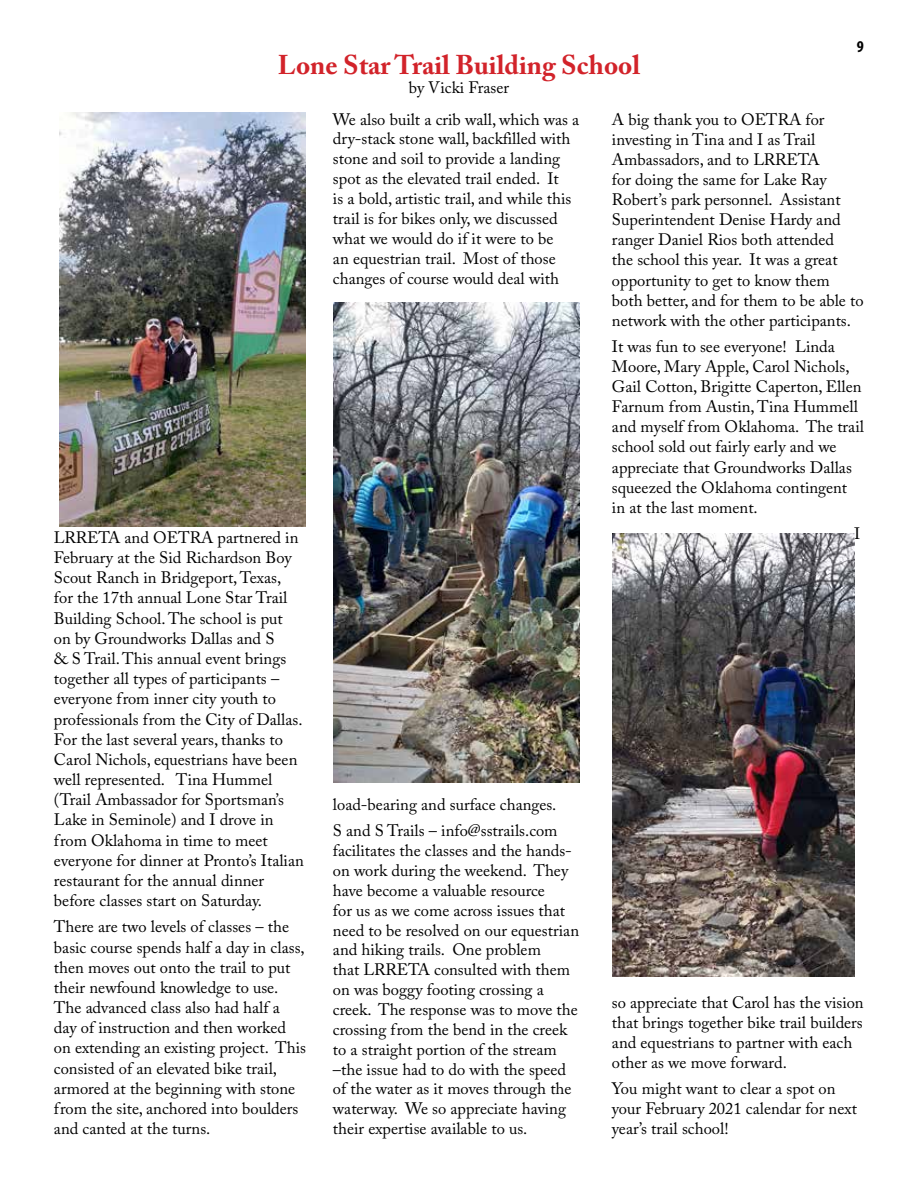
<style>
.page{position:relative;width:918px;height:1188px;background:#fff}
.page>*{position:absolute;margin:0;border:0;box-sizing:border-box;transform-origin:0 0}
.t1{font:700 27px "Adobe Caslon Pro";color:#d2232a}
.t2{font:16.5px/20.2px "Adobe Caslon Pro";color:#000}
.t3{font:700 condensed 16.5px "Myriad Pro";color:#000}
</style>
<div class="page">
<img style="left:612px;top:534px;width:242px;height:442px">
<img style="left:333px;top:302px;width:247px;height:480px">
<img style="left:59px;top:112px;width:247px;height:415px">
<h1 class="t1" style="left:278px;top:49px;width:364px">Lone Star Trail Building School</h1>
<p class="t2" style="left:409px;top:78px;width:102px">by Vicki Fraser</p>
<p class="t3" style="left:857px;top:36px;width:9px">9</p>
<p class="t2" style="left:333px;top:109px;width:248px;line-height:19.8px">We also built a crib wall, which was a dry-stack stone wall, backfilled with stone and soil to provide a landing spot as the elevated trail ended. It<br>is a bold, artistic trail, and while this trail is for bikes only, we discussed what we would do if it were to be<br>an equestrian trail. Most of those changes of course would deal with</p>
<p class="t2" style="left:54px;top:527px;width:251px">LRRETA and OETRA partnered in February at the Sid Richardson Boy Scout Ranch in Bridgeport, Texas, for the 17th annual Lone Star Trail Building School. The school is put<br>on by Groundworks Dallas and S<br>&amp; S Trail. This annual event brings together all types of participants – everyone from inner city youth to professionals from the City of Dallas.<br>For the last several years, thanks to Carol Nichols, equestrians have been well represented. Tina Hummel (Trail Ambassador for Sportsman’s Lake in Seminole) and I drove in from Oklahoma in time to meet everyone for dinner at Pronto’s Italian restaurant for the annual dinner before classes start on Saturday.</p>
<p class="t2" style="left:54px;top:917px;width:254px">There are two levels of classes – the basic course spends half a day in class, then moves out onto the trail to put their newfound knowledge to use.<br>The advanced class also had half a day of instruction and then worked on extending an existing project. This consisted of an elevated bike trail, armored at the beginning with stone from the site, anchored into boulders and canted at the turns.</p>
<p class="t2" style="left:333px;top:792px;width:226px;line-height:25.8px">load-bearing and surface changes.<br>S and S Trails – info@sstrails.com</p>
<p class="t2" style="left:333px;top:841px;width:248px;line-height:19.8px">facilitates the classes and the hands&shy;on work during the weekend. They have become a valuable resource<br>for us as we come across issues that need to be resolved on our equestrian and hiking trails. One problem<br>that LRRETA consulted with them on was boggy footing crossing a creek. The response was to move the crossing from the bend in the creek to a straight portion of the stream –the issue had to do with the speed of the water as it moves through the waterway. We so appreciate having their expertise available to us.</p>
<p class="t2" style="left:612px;top:109px;width:253px">A big thank you to OETRA for investing in Tina and I as Trail<br>Ambassadors, and to LRRETA<br>for doing the same for Lake Ray<br>Robert’s park personnel. Assistant<br>Superintendent Denise Hardy and ranger Daniel Rios both attended<br>the school this year. It was a great opportunity to get to know them both better, and for them to be able to network with the other participants.</p>
<p class="t2" style="left:612px;top:336px;width:253px">It was fun to see everyone! Linda Moore, Mary Apple, Carol Nichols, Gail Cotton, Brigitte Caperton, Ellen Farnum from Austin, Tina Hummell and myself from Oklahoma. The trail school sold out fairly early and we appreciate that Groundworks Dallas squeezed the Oklahoma contingent in at the last moment.</p>
<p class="t2" style="left:854px;top:523px;width:8px">I</p>
<p class="t2" style="left:612px;top:992px;width:253px">so appreciate that Carol has the vision that brings together bike trail builders and equestrians to partner with each other as we move forward.</p>
<p class="t2" style="left:612px;top:1078px;width:246px">You might want to clear a spot on your February 2021 calendar for next year’s trail school!</p>
</div>
